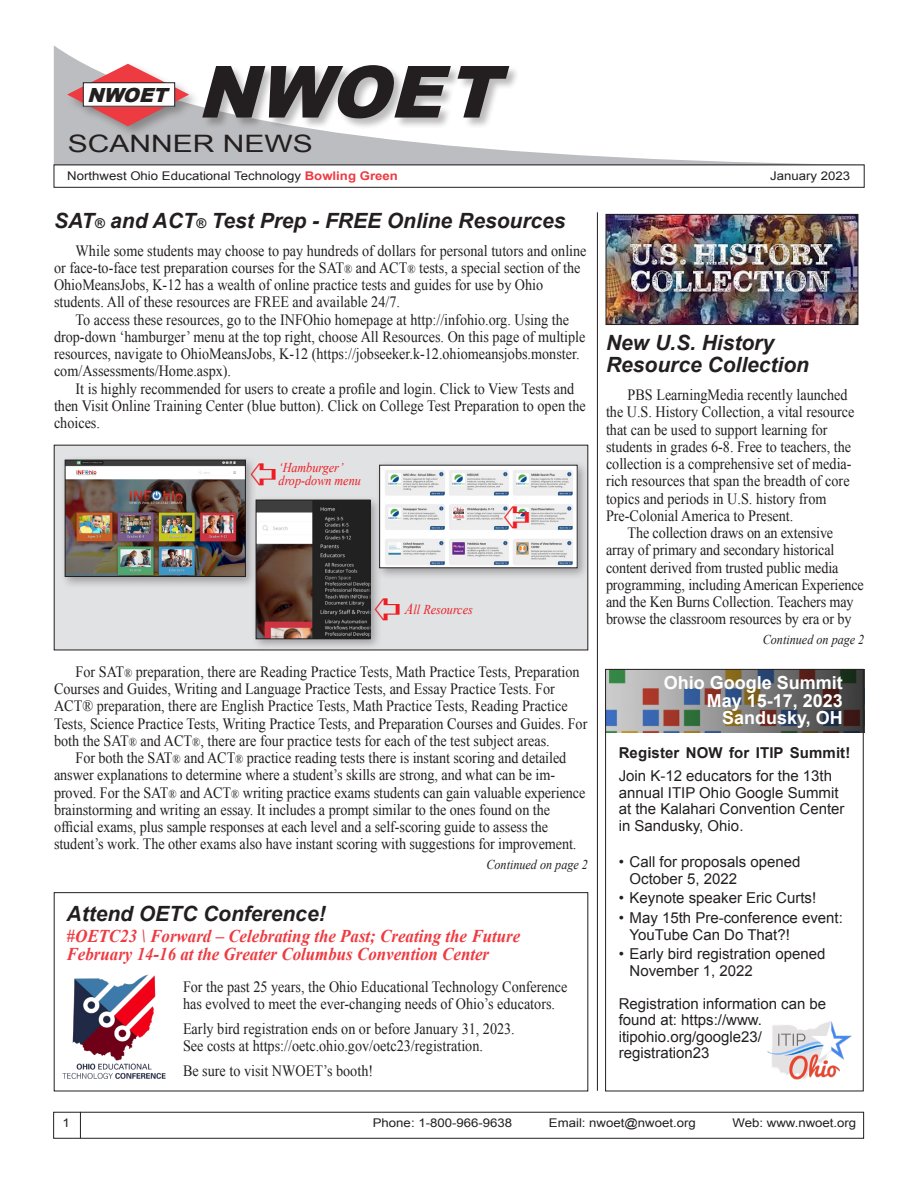
<style>
.page{position:relative;width:918px;height:1188px;background:#fff}
.page>*{position:absolute;margin:0;border:0;box-sizing:border-box;transform-origin:0 0}
.t1{font:italic 900 72px "Arial";color:#231f20}
.t2{font:24px "Arial";color:#231f20;scale:1.25 1}
.Headline{font:italic 700 21px/22.5px "Arial";color:#231f20}
.Headline-no_space{font:italic 700 21px "Arial";color:#231f20}
.t3{font:italic 900 19.5px "Arial";color:#231f20}
.Subhead_10-R{font:italic 700 18px "Times New Roman";color:#ee3a41;scale:.94 1}
.Body{font:700 18px "Arial";color:#fff}
.Body-2{font:15.75px/17.2px "Times New Roman";color:#231f20;scale:.9 1}
.Body_no_indent{font:15.75px/17.2px "Times New Roman";color:#231f20;scale:.9 1}
.Body-3{font:15px/16.5px "Arial";color:#231f20}
.Body-hanging_indent{font:15px/16.5px "Arial";color:#231f20}
.Body-4{font:700 15px "Arial";letter-spacing:.005em;color:#231f20}
.t4{font:italic 13.5px "Times New Roman";color:#ee1d23;scale:.9 1}
.t5{font:italic 13.5px "Times New Roman";color:#231f20;scale:.9 1}
.t6{font:12px "Arial";color:#231f20;scale:1.1 1}
.s1{font-weight:700;color:#ee3a41}
.s2{font-size:13.5px}
.s3{font-size:12px}
.s4{font-size:15.75px}
</style>
<div class="page">
<div style="left:53px;top:1112px;width:811px;height:26px;border:1px solid #231f20"></div>
<svg style="left:80px;top:1112px;width:1px;height:26px"></svg>
<div style="left:54px;top:445px;width:534px;height:205px;background:#e1e2e4"></div>
<svg style="left:54px;top:45px;width:810px;height:120px"></svg>
<div style="left:202px;top:65px;width:318px;height:65px;background:#231f20;opacity:.3"></div>
<div style="left:66px;top:62px;width:135px;height:77px;background:#231f20;opacity:.35"></div>
<svg style="left:67px;top:63px;width:124px;height:64px"></svg>
<div style="left:83px;top:83px;width:92px;height:23px;background:#fff"></div>
<div style="left:83px;top:82px;width:92px;height:25px;border:1px solid #231f20"></div>
<div style="left:54px;top:165px;width:810px;height:23px;border:1px solid #231f20"></div>
<hr style="left:597px;top:212px;width:1px;height:879px;background:#231f20">
<img style="left:62px;top:974px;width:104px;height:105px">
<img style="left:608px;top:216px;width:248px;height:107px">
<div style="left:606px;top:214px;width:252px;height:111px;border:1px solid #231f20"></div>
<img style="left:607px;top:669px;width:257px;height:64px">
<img style="left:767px;top:1021px;width:84px;height:59px">
<div style="left:605px;top:669px;width:258px;height:422px;border:1px solid #231f20"></div>
<div style="left:61px;top:455px;width:197px;height:134px;background:#231f20;opacity:.35"></div>
<img style="left:67px;top:462px;width:177px;height:113px">
<div style="left:65px;top:460px;width:181px;height:117px;border:1px solid #231f20"></div>
<div style="left:251px;top:495px;width:131px;height:156px;background:#231f20;opacity:.35"></div>
<img style="left:258px;top:502px;width:110px;height:135px">
<div style="left:256px;top:500px;width:114px;height:139px;border:1px solid #231f20"></div>
<div style="left:375px;top:461px;width:214px;height:119px;background:#231f20;opacity:.35"></div>
<img style="left:381px;top:467px;width:194px;height:99px">
<div style="left:54px;top:892px;width:534px;height:199px;border:1px solid #231f20"></div>
<svg style="left:251px;top:464px;width:7px;height:22px"></svg>
<svg style="left:375px;top:598px;width:7px;height:22px"></svg>
<svg style="left:504px;top:506px;width:25px;height:22px"></svg>
<p class="t3" style="left:87px;top:81px;width:89px">NWOET</p>
<p class="t1" style="left:197px;top:40px;width:329px">NWOET</p>
<p class="t2" style="left:68px;top:128px;width:198px">SCANNER NEWS</p>
<p class="t6" style="left:67px;top:168px;width:302px">Northwest Ohio Educational Technology <span class="s1">Bowling Green</span></p>
<p class="t6" style="left:770px;top:168px;width:74px">January 2023</p>
<p class="Headline" style="left:54px;top:210px;width:513px">SAT<span class="s2">®</span> and ACT<span class="s2">®</span> Test Prep - FREE Online Resources</p>
<p class="Body-2" style="left:54px;top:242px;width:593px;text-indent:22px">While some students may choose to pay hundreds of dollars for personal tutors and online or face-to-face test preparation courses for the SAT<span class="s3">®</span> and ACT<span class="s3">®</span> tests, a special section of the OhioMeansJobs, K-12 has a wealth of online practice tests and guides for use by Ohio students. All of these resources are FREE and available 24/7.</p>
<p class="Body-2" style="left:54px;top:311px;width:592px;text-indent:22px">To access these resources, go to the INFOhio homepage at http://infohio.org. Using the drop-down ‘hamburger’ menu at the top right, choose All Resources. On this page of multiple resources, navigate to OhioMeansJobs, K-12 (https://jobseeker.k-12.ohiomeansjobs.monster. com/Assessments/Home.aspx).</p>
<p class="Body-2" style="left:54px;top:380px;width:593px;text-indent:22px">It is highly recommended for users to create a profile and login. Click to View Tests and then Visit Online Training Center (blue button). Click on College Test Preparation to open the choices.</p>
<p class="t4" style="left:279px;top:458px;width:73px">‘Hamburger’</p>
<p class="t4" style="left:279px;top:471px;width:93px">drop-down menu</p>
<p class="t4" style="left:405px;top:601px;width:77px"><span class="s4">A</span>ll Resources</p>
<p class="Body-2" style="left:54px;top:663px;width:594px;text-indent:22px">For SAT<span class="s3">®</span> preparation, there are Reading Practice Tests, Math Practice Tests, Preparation Courses and Guides, Writing and Language Practice Tests, and Essay Practice Tests. For ACT® preparation, there are English Practice Tests, Math Practice Tests, Reading Practice Tests, Science Practice Tests, Writing Practice Tests, and Preparation Courses and Guides. For both the SAT<span class="s3">®</span> and ACT<span class="s3">®</span>, there are four practice tests for each of the test subject areas.</p>
<p class="Body-2" style="left:54px;top:749px;width:592px;text-indent:22px">For both the SAT<span class="s3">®</span> and ACT<span class="s3">®</span> practice reading tests there is instant scoring and detailed answer explanations to determine where a student’s skills are strong, and what can be im&shy;proved. For the SAT<span class="s3">®</span> and ACT<span class="s3">®</span> writing practice exams students can gain valuable experience brainstorming and writing an essay. It includes a prompt similar to the ones found on the official exams, plus sample responses at each level and a self-scoring guide to assess the student’s work. The other exams also have instant scoring with suggestions for improvement.</p>
<p class="t5" style="left:486px;top:855px;width:114px">Continued on page 2</p>
<p class="Headline-no_space" style="left:67px;top:900px;width:261px">Attend OETC Conference!</p>
<p class="Subhead_10-R" style="left:67px;top:923px;width:484px">#OETC23 \ Forward – Celebrating the Past; Creating the Future</p>
<p class="Subhead_10-R" style="left:67px;top:941px;width:451px">February 14-16 at the Greater Columbus Convention Center</p>
<p class="Body_no_indent" style="left:183px;top:977px;width:429px">For the past 25 years, the Ohio Educational Technology Conference has evolved to meet the ever-changing needs of Ohio’s educators.</p>
<p class="Body_no_indent" style="left:183px;top:1020px;width:370px">Early bird registration ends on or before January 31, 2023.<br>See costs at https://oetc.ohio.gov/oetc23/registration.</p>
<p class="Body_no_indent" style="left:183px;top:1062px;width:213px">Be sure to visit NWOET’s booth!</p>
<p class="Headline" style="left:606px;top:332px;width:205px">New U.S. History<br>Resource Collection</p>
<p class="Body-2" style="left:606px;top:386px;width:278px;text-indent:22px">PBS LearningMedia recently launched the U.S. History Collection, a vital resource that can be used to support learning for students in grades 6-8. Free to teachers, the collection is a comprehensive set of media&shy;rich resources that span the breadth of core topics and periods in U.S. history from Pre-Colonial America to Present.</p>
<p class="Body-2" style="left:606px;top:524px;width:288px;text-indent:22px">The collection draws on an extensive array of primary and secondary historical content derived from trusted public media programming, including American Experience and the Ken Burns Collection. Teachers may browse the classroom resources by era or by</p>
<p class="t5" style="left:763px;top:631px;width:114px">Continued on page 2</p>
<p class="Body" style="left:664px;top:671px;width:181px">Ohio Google Summit</p>
<p class="Body" style="left:707px;top:688px;width:138px">May 15-17, 2023</p>
<p class="Body" style="left:722px;top:706px;width:122px">Sandusky, OH</p>
<p class="Body-4" style="left:619px;top:743px;width:233px">Register NOW for ITIP Summit!</p>
<p class="Body-3" style="left:619px;top:768px;width:227px">Join K-12 educators for the 13th annual ITIP Ohio Google Summit at the Kalahari Convention Center in Sandusky, Ohio.</p>
<p class="Body-hanging_indent" style="left:630px;top:854px;width:172px;text-indent:-11px">• Call for proposals opened<br>October 5, 2022</p>
<p class="Body-hanging_indent" style="left:619px;top:890px;width:199px">• Keynote speaker Eric Curts!</p>
<p class="Body-hanging_indent" style="left:630px;top:910px;width:215px;text-indent:-11px">• May 15th Pre-conference event:<br>YouTube Can Do That?!</p>
<p class="Body-hanging_indent" style="left:630px;top:946px;width:197px;text-indent:-11px">• Early bird registration opened<br>November 1, 2022</p>
<p class="Body-3" style="left:619px;top:995px;width:209px">Registration information can be found at: https://www. itipohio.org/google23/ registration23</p>
<p class="t6" style="left:62px;top:1115px;width:8px">1</p>
<p class="t6" style="left:373px;top:1115px;width:128px">Phone: 1-800-966-9638</p>
<p class="t6" style="left:549px;top:1115px;width:135px">Email: nwoet@nwoet.org</p>
<p class="t6" style="left:733px;top:1115px;width:114px">Web: www.nwoet.org</p>
</div>
